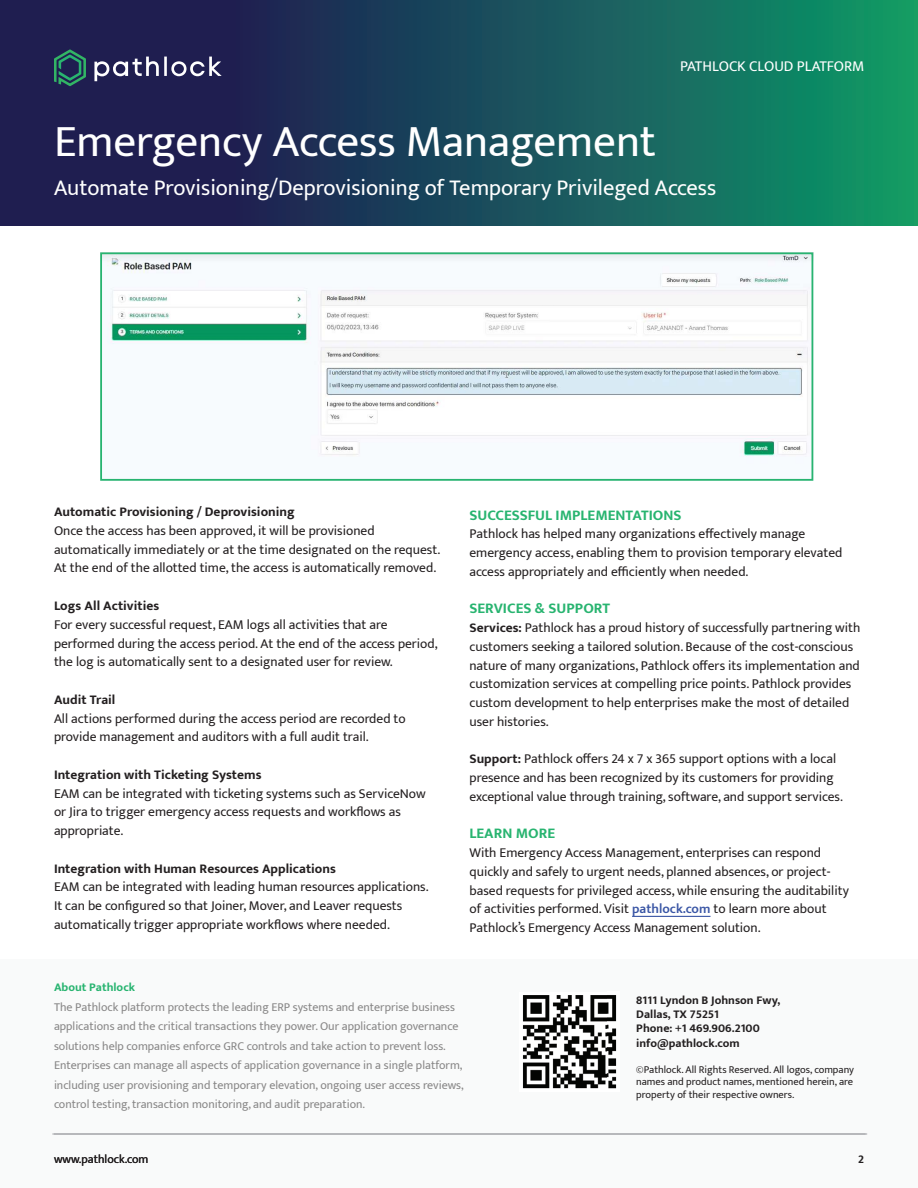
<style>
.page{position:relative;width:918px;height:1188px;background:#fff}
.page>*{position:absolute;margin:0;border:0;box-sizing:border-box;transform-origin:0 0}
.t1{font:45px "Mukta";color:#fff}
.t2{font:22.5px "Mukta";color:#fff}
.t3{font:700 15px "Mukta";color:#28b470}
.t4{font:15px "Mukta";color:#fff}
.t5{font:13.5px/18.8px "Mukta";color:#231f20}
.t6{font:700 13.5px "Mukta";color:#231f20}
.t7{font:12px/19.5px "Mukta";color:#888787}
.t8{font:700 12px "Mukta";color:#231f20}
.t9{font:12px "Mukta";color:#231f20}
.t10{font:700 12px "Mukta";color:#28b470}
.t11{font:10.5px/12.6px "Mukta";color:#231f20;text-align:justify}
.s1{font-weight:700}
.s2{font-weight:600;color:#3a56a5}
</style>
<div class="page">
<div style="left:0;top:959px;width:918px;height:229px;background:#f9fafa"></div>
<svg style="left:0;top:0;width:918px;height:225px;background:#194d5a"></svg>
<hr style="left:52px;top:1133px;width:814px;height:2px;background:#a8a9ad">
<svg style="left:54px;top:50px;width:32px;height:36px"></svg>
<svg style="left:94px;top:57px;width:128px;height:24px"></svg>
<hr style="left:632px;top:916px;width:78px;height:1px;background:#3a56a5">
<hr style="left:54px;top:1133px;width:813px;height:2px;background:#a8a9ad">
<img style="left:523px;top:995px;width:94px;height:94px">
<img style="left:103px;top:255px;width:707px;height:202px">
<div style="left:100px;top:252px;width:713px;height:229px;border:2px solid #28b470"></div>
<p class="t4" style="left:680px;top:57px;width:186px">PATHLOCK CLOUD PLATFORM</p>
<p class="t1" style="left:54px;top:114px;width:604px">Emergency Access Management</p>
<p class="t2" style="left:54px;top:174px;width:664px">Automate Provisioning/Deprovisioning of Temporary Privileged Access</p>
<p class="t6" style="left:54px;top:504px;width:242px">Automatic Provisioning / Deprovisioning</p>
<p class="t5" style="left:54px;top:521px;width:388px">Once the access has been approved, it will be provisioned automatically immediately or at the time designated on the request.<br>At the end of the allotted time, the access is automatically removed.</p>
<p class="t6" style="left:54px;top:597px;width:107px">Logs All Activities</p>
<p class="t5" style="left:54px;top:615px;width:385px">For every successful request, EAM logs all activities that are performed during the access period. At the end of the access period, the log is automatically sent to a designated user for review.</p>
<p class="t6" style="left:54px;top:691px;width:63px">Audit Trail</p>
<p class="t5" style="left:54px;top:708px;width:353px">All actions performed during the access period are recorded to provide management and auditors with a full audit trail.</p>
<p class="t6" style="left:54px;top:766px;width:209px">Integration with Ticketing Systems</p>
<p class="t5" style="left:54px;top:783px;width:373px">EAM can be integrated with ticketing systems such as ServiceNow or Jira to trigger emergency access requests and workflows as appropriate.</p>
<p class="t6" style="left:54px;top:860px;width:283px">Integration with Human Resources Applications</p>
<p class="t5" style="left:54px;top:877px;width:376px">EAM can be integrated with leading human resources applications.<br>It can be configured so that Joiner, Mover, and Leaver requests automatically trigger appropriate workflows where needed.</p>
<p class="t3" style="left:470px;top:506px;width:214px">SUCCESSFUL IMPLEMENTATIONS</p>
<p class="t5" style="left:470px;top:524px;width:374px">Pathlock has helped many organizations effectively manage emergency access, enabling them to provision temporary elevated access appropriately and efficiently when needed.</p>
<p class="t3" style="left:470px;top:599px;width:142px">SERVICES &amp; SUPPORT</p>
<p class="t5" style="left:470px;top:618px;width:392px"><span class="s1">Services:</span> Pathlock has a proud history of successfully partnering with customers seeking a tailored solution. Because of the cost-conscious nature of many organizations, Pathlock offers its implementation and customization services at compelling price points. Pathlock provides custom development to help enterprises make the most of detailed user histories.</p>
<p class="t5" style="left:470px;top:749px;width:375px"><span class="s1">Support:</span> Pathlock offers 24 x 7 x 365 support options with a local presence and has been recognized by its customers for providing exceptional value through training, software, and support services.</p>
<p class="t3" style="left:470px;top:824px;width:87px">LEARN MORE</p>
<p class="t5" style="left:470px;top:843px;width:381px">With Emergency Access Management, enterprises can respond quickly and safely to urgent needs, planned absences, or project&shy;based requests for privileged access, while ensuring the auditability of activities performed. Visit <span class="s2">pathlock.com</span> to learn more about Pathlock’s Emergency Access Management solution.</p>
<p class="t10" style="left:54px;top:980px;width:83px">About Pathlock</p>
<p class="t7" style="left:54px;top:997px;width:411px">The Pathlock platform protects the leading ERP systems and enterprise business applications and the critical transactions they power. Our application governance solutions help companies enforce GRC controls and take action to prevent loss.<br>Enterprises can manage all aspects of application governance in a single platform, including user provisioning and temporary elevation, ongoing user access reviews, control testing, transaction monitoring, and audit preparation.</p>
<p class="t9" style="left:54px;top:1152px;width:96px">www.pathlock.com</p>
<p class="t8" style="left:636px;top:992px;width:146px">8111 Lyndon B Johnson Fwy,</p>
<p class="t8" style="left:636px;top:1007px;width:84px">Dallas, TX 75251</p>
<p class="t8" style="left:636px;top:1021px;width:125px">Phone: +1 469.906.2100</p>
<p class="t8" style="left:636px;top:1036px;width:105px">info@pathlock.com</p>
<p class="t11" style="left:636px;top:1063px;width:219px">©Pathlock. All Rights Reserved. All logos, company names and product names, mentioned herein, are property of their respective owners.</p>
<p class="t8" style="left:858px;top:1152px;width:7px">2</p>
</div>
